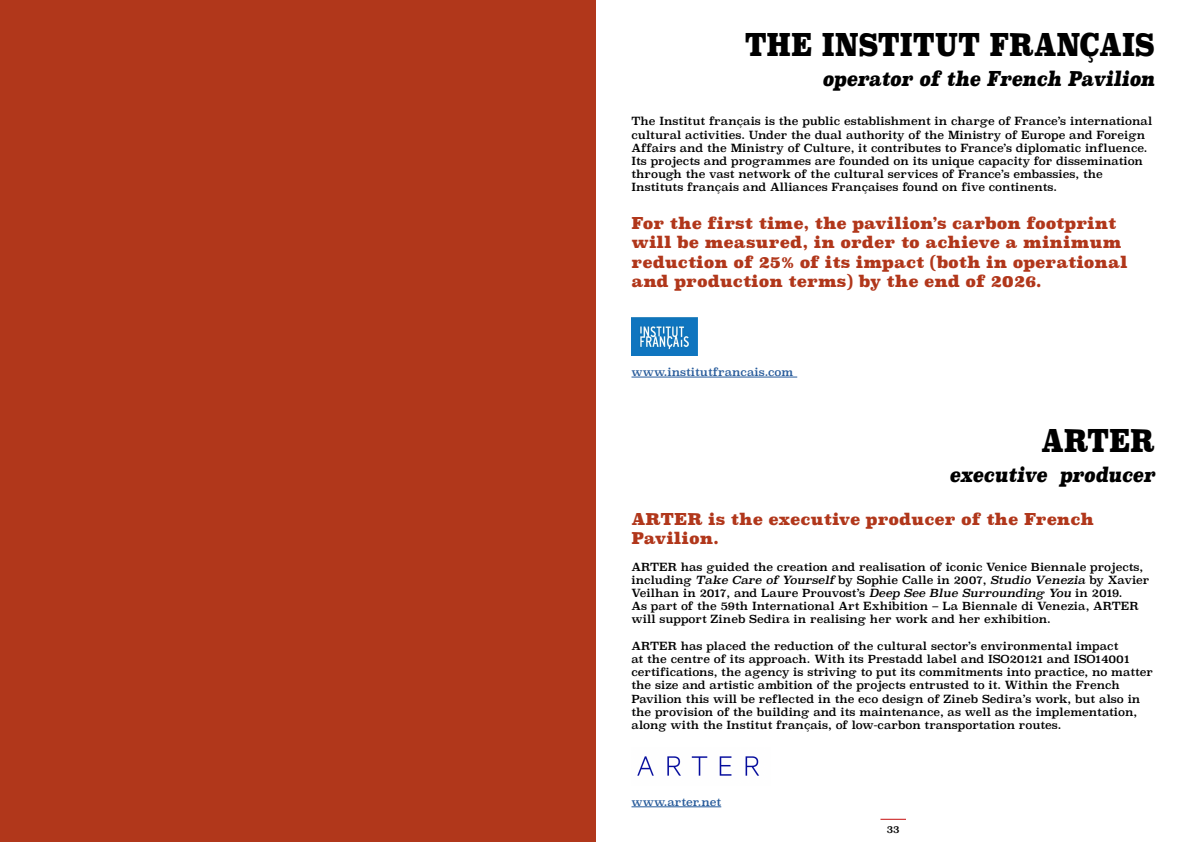
<style>
.page{position:relative;width:1191px;height:842px;background:#fff}
.page>*{position:absolute;margin:0;border:0;box-sizing:border-box;transform-origin:0 0}
.t1{font:900 30.7px "Superclarendon";letter-spacing:-.01em;color:#000;scale:.85 1}
.t2{font:italic 900 20.1px "Superclarendon";letter-spacing:-.015em;color:#000;scale:.85 1}
.t3{font:900 16px/19.2px "Superclarendon";color:#b1371b}
.t4{font:11px/13.2px "Superclarendon";color:#000}
.t5{font:11px "Superclarendon";color:#275b9b}
.t6{font:10px "Superclarendon";color:#000}
.s1{font-style:italic}
</style>
<div class="page">
<svg style="left:880px;top:819px;width:26px;height:1px"></svg>
<div style="left:0;top:0;width:595px;height:842px;background:#b1371b"></div>
<hr style="left:631px;top:377px;width:166px;height:1px;background:#275b9b">
<img style="left:631px;top:317px;width:66px;height:38px">
<hr style="left:631px;top:806px;width:90px;height:1px;background:#275b9b">
<img style="left:637px;top:756px;width:122px;height:20px">
<h1 class="t1" style="left:744px;top:24px;width:484px">THE INSTITUT FRANÇAIS</h1>
<h2 class="t2" style="left:822px;top:67px;width:393px">operator of the French Pavilion</h2>
<p class="t4" style="left:631px;top:116px;width:522px">The Institut français is the public establishment in charge of France’s international cultural activities. Under the dual authority of the Ministry of Europe and Foreign Affairs and the Ministry of Culture, it contributes to France’s diplomatic influence.<br>Its projects and programmes are founded on its unique capacity for dissemination through the vast network of the cultural services of France’s embassies, the Instituts français and Alliances Françaises found on five continents.</p>
<h3 class="t3" style="left:631px;top:215px;width:498px">For the first time, the pavilion’s carbon footprint will be measured, in order to achieve a minimum reduction of 25% of its impact (both in operational and production terms) by the end of 2026.</h3>
<p class="t5" style="left:631px;top:365px;width:163px">www.institutfrancais.com</p>
<h1 class="t1" style="left:1041px;top:420px;width:135px">ARTER</h1>
<h2 class="t2" style="left:949px;top:463px;width:244px">executive producer</h2>
<h3 class="t3" style="left:631px;top:511px;width:464px">ARTER is the executive producer of the French<br>Pavilion.</h3>
<p class="t4" style="left:631px;top:561px;width:519px">ARTER has guided the creation and realisation of iconic Venice Biennale projects, including <span class="s1">Take Care of Yourself</span> by Sophie Calle in 2007, <span class="s1">Studio Venezia</span> by Xavier Veilhan in 2017, and Laure Prouvost’s <span class="s1">Deep See Blue Surrounding You</span> in 2019.<br>As part of the 59th International Art Exhibition – La Biennale di Venezia, ARTER will support Zineb Sedira in realising her work and her exhibition.</p>
<p class="t4" style="left:631px;top:640px;width:523px">ARTER has placed the reduction of the cultural sector’s environmental impact<br>at the centre of its approach. With its Prestadd label and ISO20121 and ISO14001 certifications, the agency is striving to put its commitments into practice, no matter the size and artistic ambition of the projects entrusted to it. Within the French Pavilion this will be reflected in the eco design of Zineb Sedira’s work, but also in the provision of the building and its maintenance, as well as the implementation, along with the Institut français, of low-carbon transportation routes.</p>
<p class="t5" style="left:631px;top:794px;width:91px">www.arter.net</p>
<p class="t6" style="left:886px;top:823px;width:14px">33</p>
</div>
